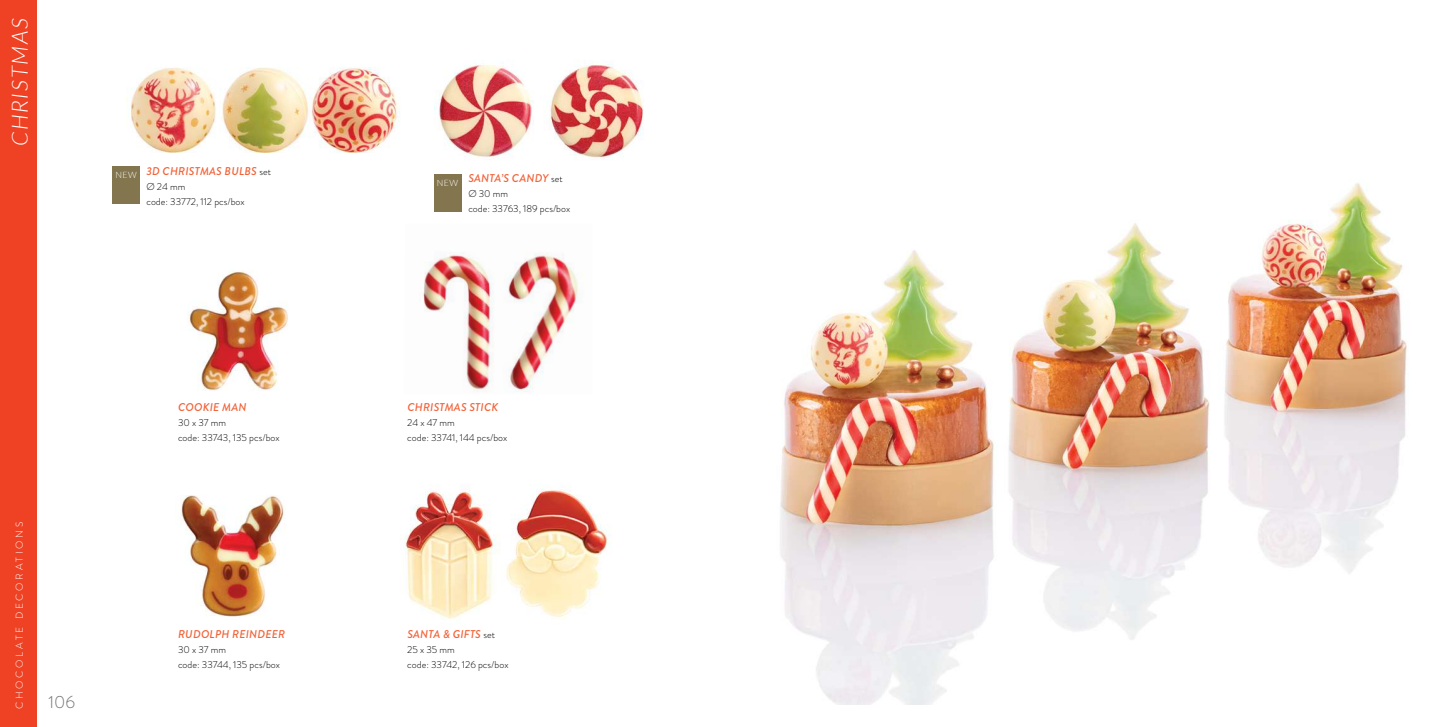
<style>
.page{position:relative;width:1453px;height:727px;background:#fff}
.page>*{position:absolute;margin:0;border:0;box-sizing:border-box;transform-origin:0 0}
.t1{font:italic 300 22.5px "Lato";letter-spacing:.075em;color:#fff}
.t2{font:300 17.5px "Brandon Grotesque";color:#6d6e71}
.t3{font:italic 500 11.25px "Brandon Grotesque";letter-spacing:.02em;color:#f26339}
.t4{font:300 10px/15px "Brandon Grotesque";color:#000}
.t5{font:300 10px "Brandon Grotesque";letter-spacing:.27em;color:#fff}
.t6{font:300 8.75px "Lato";color:#fff}
.s1{font-weight:300;font-style:normal;font-size:10px;color:#000}
</style>
<div class="page">
<img style="left:404px;top:486px;width:205px;height:133px">
<img style="left:187px;top:271px;width:101px;height:120px">
<img style="left:175px;top:495px;width:110px;height:122px">
<img style="left:423px;top:252px;width:156px;height:140px">
<img style="left:434px;top:60px;width:210px;height:100px">
<img style="left:126px;top:67px;width:274px;height:86px">
<img style="left:780px;top:250px;width:214px;height:454px">
<img style="left:1009px;top:183px;width:398px;height:457px">
<div style="left:0;top:0;width:37px;height:726px;background:#ef4123"></div>
<div style="left:434px;top:174px;width:27px;height:38px;background:#83754e"></div>
<div style="left:113px;top:166px;width:27px;height:38px;background:#83754e"></div>
<h1 class="t1" style="left:4px;top:146px;width:130px;rotate:-90deg">CHRISTMAS</h1>
<p class="t3" style="left:115px;top:163px;width:157px"><sub>NEW</sub> 3D CHRISTMAS BULBS <span class="s1">set</span></p>
<p class="t4" style="left:146px;top:178px;width:100px">Ø 24 mm<br>code: 33772, 112 pcs/box</p>
<p class="t5" style="left:13px;top:708px;width:188px;rotate:-90deg">CHOCOLATE DECORATIONS</p>
<h2 class="t2" style="left:49px;top:690px;width:28px">106</h2>
<p class="t3" style="left:178px;top:399px;width:70px">COOKIE MAN</p>
<p class="t4" style="left:178px;top:415px;width:103px">30 x 37 mm<br>code: 33743, 135 pcs/box</p>
<p class="t3" style="left:178px;top:626px;width:109px">RUDOLPH REINDEER</p>
<p class="t4" style="left:178px;top:642px;width:103px">30 x 37 mm<br>code: 33744, 135 pcs/box</p>
<p class="t6" style="left:437px;top:178px;width:23px">NEW</p>
<p class="t3" style="left:468px;top:170px;width:96px">SANTA’S CANDY <span class="s1">set</span></p>
<p class="t4" style="left:468px;top:186px;width:103px">Ø 30 mm<br>code: 33763, 189 pcs/box</p>
<p class="t3" style="left:407px;top:399px;width:92px">CHRISTMAS STICK</p>
<p class="t4" style="left:407px;top:415px;width:102px">24 x 47 mm<br>code: 33741, 144 pcs/box</p>
<p class="t3" style="left:407px;top:626px;width:89px">SANTA &amp; GIFTS <span class="s1">set</span></p>
<p class="t4" style="left:407px;top:642px;width:103px">25 x 35 mm<br>code: 33742, 126 pcs/box</p>
</div>
